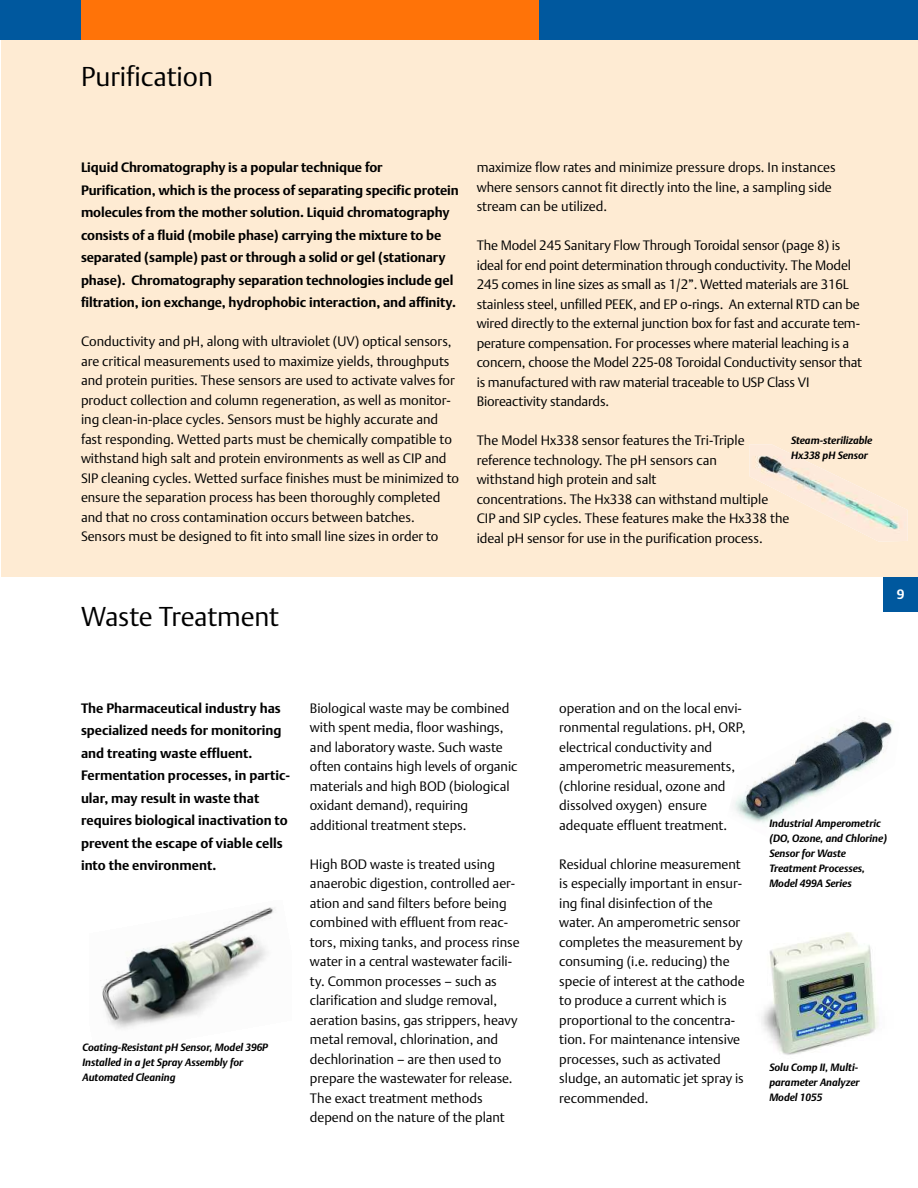
<style>
.page{position:relative;width:918px;height:1188px;background:#fff}
.page>*{position:absolute;margin:0;border:0;box-sizing:border-box;transform-origin:0 0}
.t1{font:27px "DTL Argo T Light";color:#000}
.t2{font:13.5px/19.5px "DTL Argo T Light";color:#000}
.t3{font:700 13.5px/22.5px "DTL Argo T";letter-spacing:-.005em;color:#000}
.t4{font:700 13.5px "DTL Argo T";color:#fff}
.t5{font:italic 700 10.5px/15px "DTL Argo T";color:#000}
</style>
<div class="page">
<div style="left:1px;top:34px;width:917px;height:543px;background:#feebd3"></div>
<img style="left:101px;top:907px;width:174px;height:122px">
<div style="left:883px;top:577px;width:35px;height:34px;background:#00589e"></div>
<div style="left:521px;top:0;width:397px;height:40px;background:#00589e"></div>
<div style="left:54px;top:0;width:485px;height:40px;background:#ff7308"></div>
<div style="left:0;top:0;width:81px;height:40px;background:#00589e"></div>
<img style="left:750px;top:444px;width:158px;height:98px">
<img style="left:761px;top:932px;width:118px;height:123px">
<img style="left:734px;top:716px;width:160px;height:107px">
<h1 class="t1" style="left:81px;top:61px;width:134px">Purification</h1>
<p class="t3" style="left:81px;top:157px;width:379px">Liquid Chromatography is a popular technique for Purification, which is the process of separating specific protein molecules from the mother solution. Liquid chromatography consists of a fluid (mobile phase) carrying the mixture to be separated (sample) past or through a solid or gel (stationary phase). Chromatography separation technologies include gel filtration, ion exchange, hydrophobic interaction, and affinity.</p>
<p class="t2" style="left:81px;top:332px;width:380px">Conductivity and pH, along with ultraviolet (UV) optical sensors, are critical measurements used to maximize yields, throughputs and protein purities. These sensors are used to activate valves for product collection and column regeneration, as well as monitor&shy;ing clean-in-place cycles. Sensors must be highly accurate and fast responding. Wetted parts must be chemically compatible to withstand high salt and protein environments as well as CIP and SIP cleaning cycles. Wetted surface finishes must be minimized to ensure the separation process has been thoroughly completed and that no cross contamination occurs between batches.<br>Sensors must be designed to fit into small line sizes in order to</p>
<p class="t2" style="left:477px;top:158px;width:360px">maximize flow rates and minimize pressure drops. In instances where sensors cannot fit directly into the line, a sampling side stream can be utilized.</p>
<p class="t2" style="left:477px;top:236px;width:387px">The Model 245 Sanitary Flow Through Toroidal sensor (page 8) is ideal for end point determination through conductivity. The Model 245 comes in line sizes as small as 1/2”. Wetted materials are 316L stainless steel, unfilled PEEK, and EP o-rings. An external RTD can be wired directly to the external junction box for fast and accurate tem&shy;perature compensation. For processes where material leaching is a concern, choose the Model 225-08 Toroidal Conductivity sensor that is manufactured with raw material traceable to USP Class VI Bioreactivity standards.</p>
<p class="t2" style="left:477px;top:431px;width:314px">The Model Hx338 sensor features the Tri-Triple reference technology. The pH sensors can<br>withstand high protein and salt<br>concentrations. The Hx338 can withstand multiple CIP and SIP cycles. These features make the Hx338 the ideal pH sensor for use in the purification process.</p>
<p class="t5" style="left:791px;top:433px;width:83px">Steam-sterilizable<br>Hx338 pH Sensor</p>
<h1 class="t1" style="left:81px;top:601px;width:200px">Waste Treatment</h1>
<p class="t4" style="left:897px;top:586px;width:9px">9</p>
<p class="t3" style="left:81px;top:697px;width:211px">The Pharmaceutical industry has specialized needs for monitoring and treating waste effluent.<br>Fermentation processes, in partic&shy;ular, may result in waste that requires biological inactivation to prevent the escape of viable cells into the environment.</p>
<p class="t2" style="left:310px;top:698px;width:209px">Biological waste may be combined with spent media, floor washings, and laboratory waste. Such waste often contains high levels of organic materials and high BOD (biological oxidant demand), requiring additional treatment steps.</p>
<p class="t2" style="left:310px;top:854px;width:211px">High BOD waste is treated using anaerobic digestion, controlled aer&shy;ation and sand filters before being combined with effluent from reac&shy;tors, mixing tanks, and process rinse water in a central wastewater facili&shy;ty. Common processes – such as clarification and sludge removal, aeration basins, gas strippers, heavy metal removal, chlorination, and dechlorination – are then used to prepare the wastewater for release.<br>The exact treatment methods depend on the nature of the plant</p>
<p class="t5" style="left:82px;top:1040px;width:187px">Coating-Resistant pH Sensor, Model 396P<br>Installed in a Jet Spray Assembly for<br>Automated Cleaning</p>
<p class="t2" style="left:559px;top:698px;width:188px">operation and on the local envi&shy;ronmental regulations. pH, ORP, electrical conductivity and amperometric measurements, (chlorine residual, ozone and dissolved oxygen) ensure adequate effluent treatment.</p>
<p class="t2" style="left:559px;top:854px;width:187px">Residual chlorine measurement is especially important in ensur&shy;ing final disinfection of the water. An amperometric sensor completes the measurement by consuming (i.e. reducing) the specie of interest at the cathode to produce a current which is proportional to the concentra&shy;tion. For maintenance intensive processes, such as activated sludge, an automatic jet spray is recommended.</p>
<p class="t5" style="left:769px;top:816px;width:119px">Industrial Amperometric (DO, Ozone, and Chlorine)<br>Sensor for Waste<br>Treatment Processes,<br>Model 499A Series</p>
<p class="t5" style="left:769px;top:1060px;width:92px;text-align:justify">Solu Comp II, Multi&shy;parameter Analyzer Model 1055</p>
</div>
